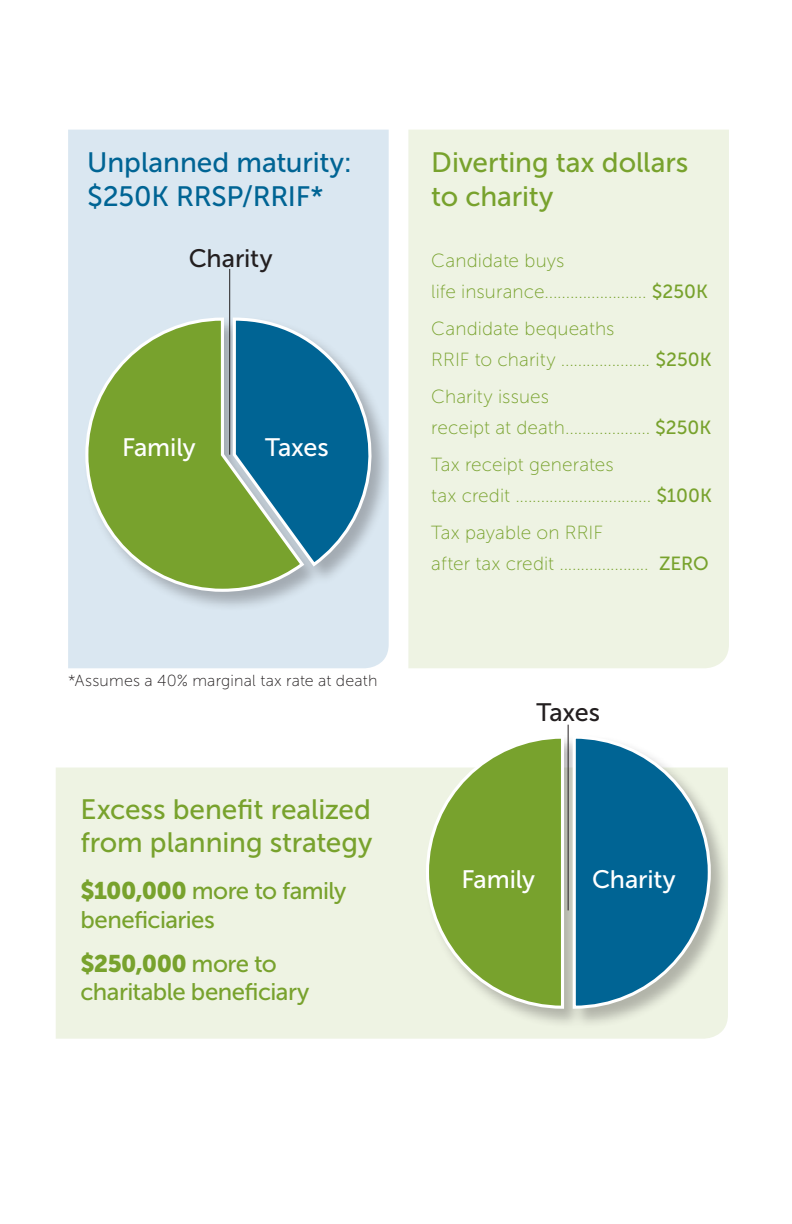
<style>
.page{position:relative;width:792px;height:1224px;background:#fff}
.page>*{position:absolute;margin:0;border:0;box-sizing:border-box;transform-origin:0 0}
.New_Brand_Heading_2{font:28px/33.6px "Museo Sans 500";letter-spacing:-.005em;color:#78a22d}
.New_Brand_Heading_2-2{font:28px/33.6px "Museo Sans 500";letter-spacing:-.005em;color:#006494}
.New_Brand_Heading_2-3{font:25.2px "Museo Sans 500";letter-spacing:-.005em;color:#fff}
.New_Brand_Heading_2-4{font:25.2px "Museo Sans 500";letter-spacing:-.01em;color:#231f20}
.New_Brand_Heading_3{font:24px/28.8px "Museo Sans 500";letter-spacing:-.025em;color:#78a22d}
.New_Brand_Body_Copy{font:19px "Museo Sans 100";letter-spacing:.005em;color:#78a22d}
.New_Brand_Body_Copy-2{font:16px "Museo Sans 100";letter-spacing:.015em;color:#231f20}
.s1{font-family:"Museo Sans 900"}
.s2{font-family:"Museo Sans 500"}
</style>
<div class="page">
<div style="left:56px;top:768px;width:668px;height:271px;background:#eef3e3"></div>
<div style="left:68px;top:130px;width:321px;height:538px;background:#dae7f1"></div>
<div style="left:408px;top:130px;width:321px;height:538px;background:#eef3e3"></div>
<div style="left:83px;top:316px;width:308px;height:295px;background:#231f20;opacity:.3"></div>
<svg style="left:306px;top:316px;width:82px;height:253px;background:#6da3be"></svg>
<svg style="left:84px;top:316px;width:222px;height:277px;background:#79a672"></svg>
<div style="left:424px;top:734px;width:307px;height:294px;background:#231f20;opacity:.3"></div>
<svg style="left:424px;top:734px;width:142px;height:276px;background:#9bba65"></svg>
<svg style="left:571px;top:734px;width:141px;height:276px;background:#438aaa"></svg>
<hr style="left:229px;top:269px;width:1px;height:186px;background:#231f20">
<hr style="left:568px;top:725px;width:1px;height:185px;background:#231f20">
<p class="New_Brand_Heading_2-2" style="left:87px;top:146px;width:266px">Unplanned maturity: $250K RRSP/RRIF*</p>
<p class="New_Brand_Heading_2" style="left:431px;top:146px;width:259px">Diverting tax dollars to charity</p>
<p class="New_Brand_Heading_2-4" style="left:189px;top:244px;width:85px">Charity</p>
<p class="New_Brand_Heading_2-3" style="left:122px;top:434px;width:75px">Family</p>
<p class="New_Brand_Heading_2-3" style="left:265px;top:434px;width:65px">Taxes</p>
<p class="New_Brand_Body_Copy-2" style="left:68px;top:672px;width:311px">*Assumes a 40% marginal tax rate at death</p>
<p class="New_Brand_Heading_2" style="left:81px;top:792px;width:293px">Excess benefit realized from planning strategy</p>
<p class="New_Brand_Heading_3" style="left:81px;top:877px;width:267px"><span class="s1">$100,000</span> more to family beneficiaries</p>
<p class="New_Brand_Heading_3" style="left:81px;top:949px;width:230px"><span class="s1">$250,000</span> more to charitable beneficiary</p>
<p class="New_Brand_Body_Copy" style="left:431px;top:251px;width:135px">Candidate buys</p>
<p class="New_Brand_Body_Copy" style="left:431px;top:282px;width:278px">life insurance........................ <span class="s2">$250K</span></p>
<p class="New_Brand_Body_Copy" style="left:431px;top:319px;width:185px">Candidate bequeaths</p>
<p class="New_Brand_Body_Copy" style="left:431px;top:350px;width:282px">RRIF to charity ..................... <span class="s2">$250K</span></p>
<p class="New_Brand_Body_Copy" style="left:431px;top:387px;width:119px">Charity issues</p>
<p class="New_Brand_Body_Copy" style="left:431px;top:417px;width:282px">receipt at death.................... <span class="s2">$250K</span></p>
<p class="New_Brand_Body_Copy" style="left:431px;top:454px;width:184px">Tax receipt generates</p>
<p class="New_Brand_Body_Copy" style="left:431px;top:485px;width:282px">tax credit ................................ <span class="s2">$100K</span></p>
<p class="New_Brand_Body_Copy" style="left:431px;top:522px;width:173px">Tax payable on RRIF</p>
<p class="New_Brand_Body_Copy" style="left:431px;top:553px;width:279px">after tax credit ..................... <span class="s2">ZERO</span></p>
<p class="New_Brand_Heading_2-4" style="left:537px;top:698px;width:65px">Taxes</p>
<p class="New_Brand_Heading_2-3" style="left:462px;top:865px;width:75px">Family</p>
<p class="New_Brand_Heading_2-3" style="left:592px;top:865px;width:85px">Charity</p>
</div>
